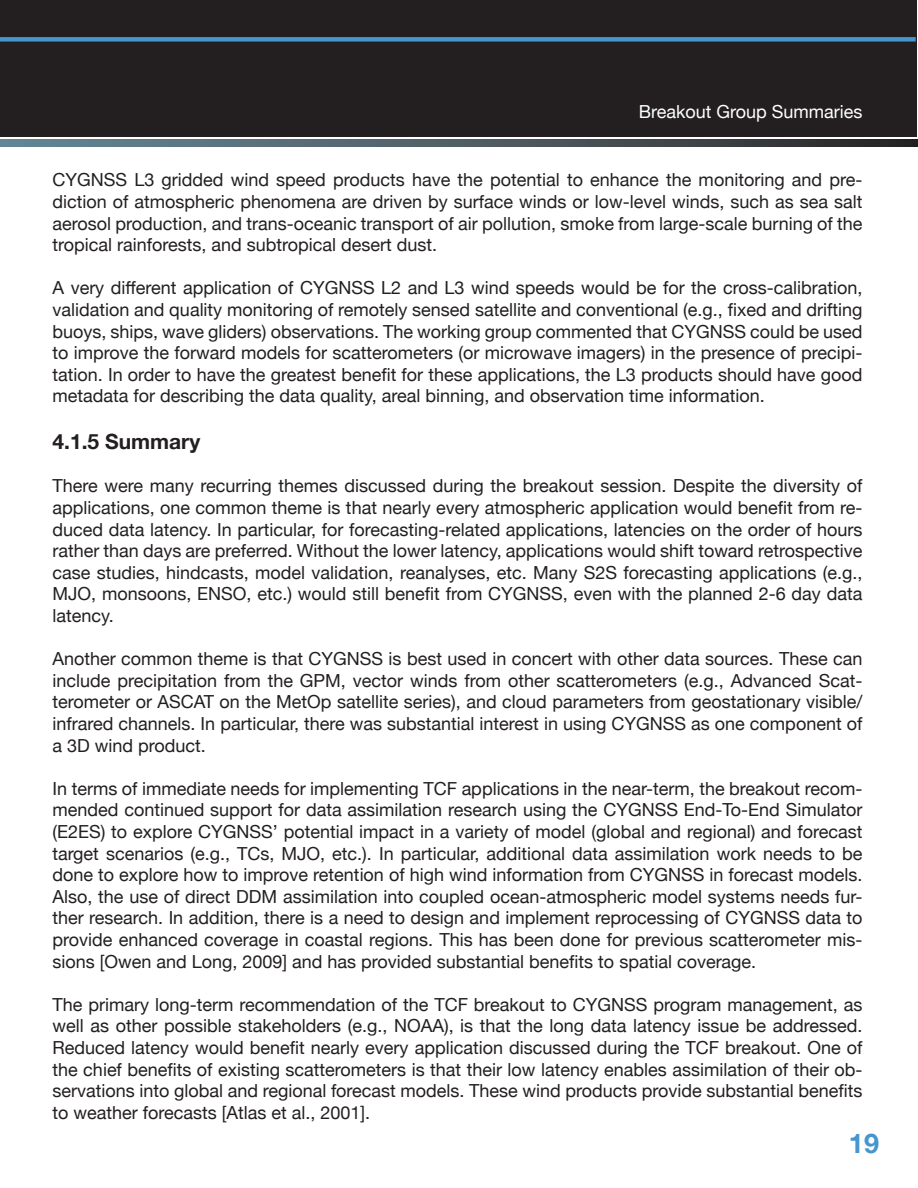
<style>
.page{position:relative;width:918px;height:1188px;background:#fff}
.page>*{position:absolute;margin:0;border:0;box-sizing:border-box;transform-origin:0 0}
.t1{font:700 27px "Helvetica Neue";color:#4495d0}
.t2{font:700 21px "Helvetica Neue";color:#231f20}
.t3{font:18px/21.6px "Helvetica Neue";color:#231f20;text-align:justify}
.t4{font:18px "Helvetica Neue";color:#fff}
</style>
<div class="page">
<div style="left:0;top:0;width:916px;height:137px;background:#231f20"></div>
<svg style="left:0;top:140px;width:918px;height:7px;background:#4b5a62"></svg>
<div style="left:0;top:37px;width:916px;height:5px;background:#4495d0"></div>
<p class="t4" style="left:639px;top:99px;width:225px">Breakout Group Summaries</p>
<p class="t3" style="left:52px;top:170px;width:812px">CYGNSS L3 gridded wind speed products have the potential to enhance the monitoring and pre&shy;diction of atmospheric phenomena are driven by surface winds or low-level winds, such as sea salt aerosol production, and trans-oceanic transport of air pollution, smoke from large-scale burning of the tropical rainforests, and subtropical desert dust.</p>
<p class="t3" style="left:52px;top:278px;width:812px">A very different application of CYGNSS L2 and L3 wind speeds would be for the cross-calibration, validation and quality monitoring of remotely sensed satellite and conventional (e.g., fixed and drifting buoys, ships, wave gliders) observations. The working group commented that CYGNSS could be used to improve the forward models for scatterometers (or microwave imagers) in the presence of precipi&shy;tation. In order to have the greatest benefit for these applications, the L3 products should have good metadata for describing the data quality, areal binning, and observation time information.</p>
<p class="t2" style="left:52px;top:425px;width:149px">4.1.5 Summary</p>
<p class="t3" style="left:52px;top:476px;width:812px">There were many recurring themes discussed during the breakout session. Despite the diversity of applications, one common theme is that nearly every atmospheric application would benefit from re&shy;duced data latency. In particular, for forecasting-related applications, latencies on the order of hours rather than days are preferred. Without the lower latency, applications would shift toward retrospective case studies, hindcasts, model validation, reanalyses, etc. Many S2S forecasting applications (e.g., MJO, monsoons, ENSO, etc.) would still benefit from CYGNSS, even with the planned 2-6 day data latency.</p>
<p class="t3" style="left:52px;top:649px;width:812px">Another common theme is that CYGNSS is best used in concert with other data sources. These can include precipitation from the GPM, vector winds from other scatterometers (e.g., Advanced Scat&shy;terometer or ASCAT on the MetOp satellite series), and cloud parameters from geostationary visible/ infrared channels. In particular, there was substantial interest in using CYGNSS as one component of a 3D wind product.</p>
<p class="t3" style="left:52px;top:779px;width:812px">In terms of immediate needs for implementing TCF applications in the near-term, the breakout recom&shy;mended continued support for data assimilation research using the CYGNSS End-To-End Simulator (E2ES) to explore CYGNSS’ potential impact in a variety of model (global and regional) and forecast target scenarios (e.g., TCs, MJO, etc.). In particular, additional data assimilation work needs to be done to explore how to improve retention of high wind information from CYGNSS in forecast models.<br>Also, the use of direct DDM assimilation into coupled ocean-atmospheric model systems needs fur&shy;ther research. In addition, there is a need to design and implement reprocessing of CYGNSS data to provide enhanced coverage in coastal regions. This has been done for previous scatterometer mis&shy;sions [Owen and Long, 2009] and has provided substantial benefits to spatial coverage.</p>
<p class="t3" style="left:52px;top:995px;width:812px">The primary long-term recommendation of the TCF breakout to CYGNSS program management, as well as other possible stakeholders (e.g., NOAA), is that the long data latency issue be addressed.<br>Reduced latency would benefit nearly every application discussed during the TCF breakout. One of the chief benefits of existing scatterometers is that their low latency enables assimilation of their ob&shy;servations into global and regional forecast models. These wind products provide substantial benefits to weather forecasts [Atlas et al., 2001].</p>
<h1 class="t1" style="left:849px;top:1122px;width:32px">19</h1>
</div>
